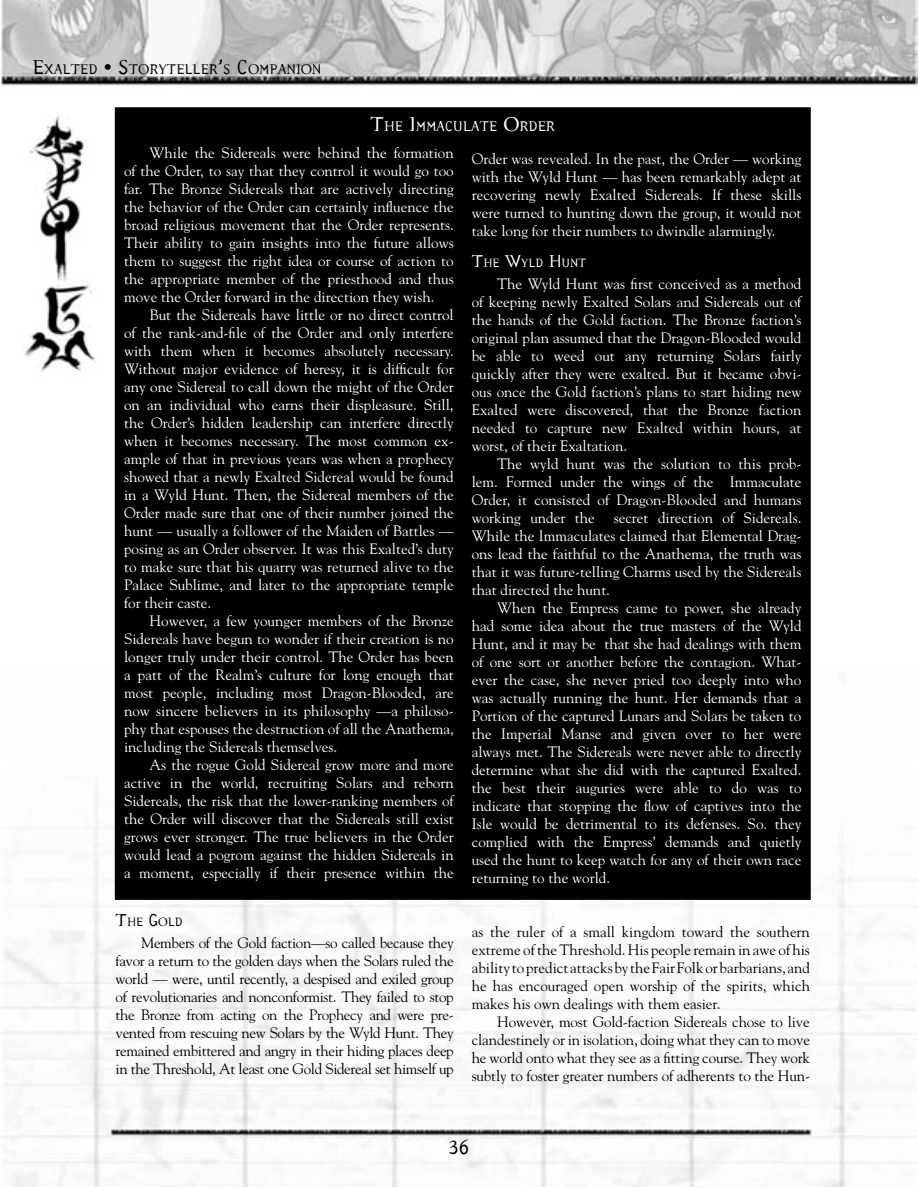
<style>
.page{position:relative;width:918px;height:1188px;background:#fff}
.page>*{position:absolute;margin:0;border:0;box-sizing:border-box;transform-origin:0 0}
.t1{font:21px "Missive";color:#000}
.t2{font:15px/18px "Goudy";color:#fff;text-align:justify}
.t3{font:15px/18px "Goudy";letter-spacing:-.01em;color:#000;text-align:justify}
.t4{font:14.7px "Missive";color:#000}
.t5{font:14.7px "Missive";color:#fff}
.t6{font:12.6px "Missive";color:#fff}
.t7{font:12.6px "Missive";color:#000}
.s1{font-size:21px}
.s2{font-size:18px}
</style>
<div class="page">
<img style="left:0;top:0;width:918px;height:1187px">
<div style="left:116px;top:109px;width:693px;height:789px;background:#000"></div>
<div style="left:115px;top:107px;width:696px;height:793px;border:3px solid #000"></div>
<p class="t4" style="left:32px;top:62px;width:291px"><span class="s1">E</span>XALTED <span class="s1">• S</span>TORYTELLER<span class="s1">’</span>S <span class="s1">C</span>OMPANION</p>
<p class="t5" style="left:371px;top:119px;width:186px"><span class="s1">T</span>HE <span class="s1">I</span>MMACULATE <span class="s1">O</span>RDER</p>
<p class="t2" style="left:124px;top:143px;width:331px;text-indent:26px">While the Sidereals were behind the formation of the Order, to say that they control it would go too far. The Bronze Sidereals that are actively directing the behavior of the Order can certainly influence the broad religious movement that the Order represents.<br>Their ability to gain insights into the future allows them to suggest the right idea or course of action to the appropriate member of the priesthood and thus move the Order forward in the direction they wish.</p>
<p class="t2" style="left:124px;top:305px;width:331px;text-indent:26px">But the Sidereals have little or no direct control of the rank-and-file of the Order and only interfere with them when it becomes absolutely necessary.<br>Without major evidence of heresy, it is difficult for any one Sidereal to call down the might of the Order on an individual who earns their displeasure. Still, the Order’s hidden leadership can interfere directly when it becomes necessary. The most common ex&shy;ample of that in previous years was when a prophecy showed that a newly Exalted Sidereal would be found in a Wyld Hunt. Then, the Sidereal members of the Order made sure that one of their number joined the hunt — usually a follower of the Maiden of Battles — posing as an Order observer. It was this Exalted’s duty to make sure that his quarry was returned alive to the Palace Sublime, and later to the appropriate temple for their caste.</p>
<p class="t2" style="left:124px;top:611px;width:331px;text-indent:26px">However, a few younger members of the Bronze Sidereals have begun to wonder if their creation is no longer truly under their control. The Order has been a patt of the Realm’s culture for long enough that most people, including most Dragon-Blooded, are now sincere believers in its philosophy —a philoso&shy;phy that espouses the destruction of all the Anathema, including the Sidereals themselves.</p>
<p class="t2" style="left:124px;top:755px;width:331px;text-indent:26px">As the rogue Gold Sidereal grow more and more active in the world, recruiting Solars and reborn Sidereals, the risk that the lower-ranking members of the Order will discover that the Sidereals still exist grows ever stronger. The true believers in the Order would lead a pogrom against the hidden Sidereals in a moment, especially if their presence within the</p>
<p class="t7" style="left:116px;top:915px;width:69px"><span class="s2">T</span>HE <span class="s2">G</span>OLD</p>
<p class="t3" style="left:116px;top:934px;width:340px;text-indent:26px">Members of the Gold faction—so called because they favor a return to the golden days when the Solars ruled the world — were, until recently, a despised and exiled group of revolutionaries and nonconformist. They failed to stop the Bronze from acting on the Prophecy and were pre&shy;vented from rescuing new Solars by the Wyld Hunt. They remained embittered and angry in their hiding places deep in the Threshold, At least one Gold Sidereal set himself up</p>
<p class="t2" style="left:472px;top:150px;width:331px">Order was revealed. In the past, the Order — working with the Wyld Hunt — has been remarkably adept at recovering newly Exalted Sidereals. If these skills were turned to hunting down the group, it would not take long for their numbers to dwindle alarmingly.</p>
<p class="t6" style="left:472px;top:256px;width:116px"><span class="s2">T</span>HE <span class="s2">W</span>YLD <span class="s2">H</span>UNT</p>
<p class="t2" style="left:472px;top:274px;width:331px;text-indent:26px">The Wyld Hunt was first conceived as a method of keeping newly Exalted Solars and Sidereals out of the hands of the Gold faction. The Bronze faction’s original plan assumed that the Dragon-Blooded would be able to weed out any returning Solars fairly quickly after they were exalted. But it became obvi&shy;ous once the Gold faction’s plans to start hiding new Exalted were discovered, that the Bronze faction needed to capture new Exalted within hours, at worst, of their Exaltation.</p>
<p class="t2" style="left:472px;top:454px;width:331px;text-indent:26px">The wyld hunt was the solution to this prob&shy;lem. Formed under the wings of the Immaculate Order, it consisted of Dragon-Blooded and humans working under the</p>
<p class="t2" style="left:472px;top:508px;width:331px;text-indent:142px">secret direction of Sidereals.<br>While the Immaculates claimed that Elemental Drag&shy;ons lead the faithful to the Anathema, the truth was that it was future-telling Charms used by the Sidereals that directed the hunt.</p>
<p class="t2" style="left:472px;top:598px;width:331px;text-indent:26px">When the Empress came to power, she already had some idea about the true masters of the Wyld Hunt, and it may be that she had dealings with them of one sort or another before the contagion. What&shy;ever the case, she never pried too deeply into who was actually running the hunt. Her demands that a Portion of the captured Lunars and Solars be taken to the Imperial Manse and given over to her were always met. The Sidereals were never able to directly determine what she did with the captured Exalted. the best their auguries were able to do was to indicate that stopping the flow of captives into the Isle would be detrimental to its defenses. So. they complied with the Empress’ demands and quietly used the hunt to keep watch for any of their own race returning to the world.</p>
<p class="t3" style="left:472px;top:922px;width:340px">as the ruler of a small kingdom toward the southern extreme of the Threshold. His people remain in awe of his ability to predict attacks by the Fair Folk or barbarians, and he has encouraged open worship of the spirits, which makes his own dealings with them easier.</p>
<p class="t3" style="left:472px;top:1012px;width:340px;text-indent:26px">However, most Gold-faction Sidereals chose to live clandestinely or in isolation, doing what they can to move he world onto what they see as a fitting course. They work subtly to foster greater numbers of adherents to the Hun-</p>
<h1 class="t1" style="left:448px;top:1136px;width:23px">36</h1>
</div>
